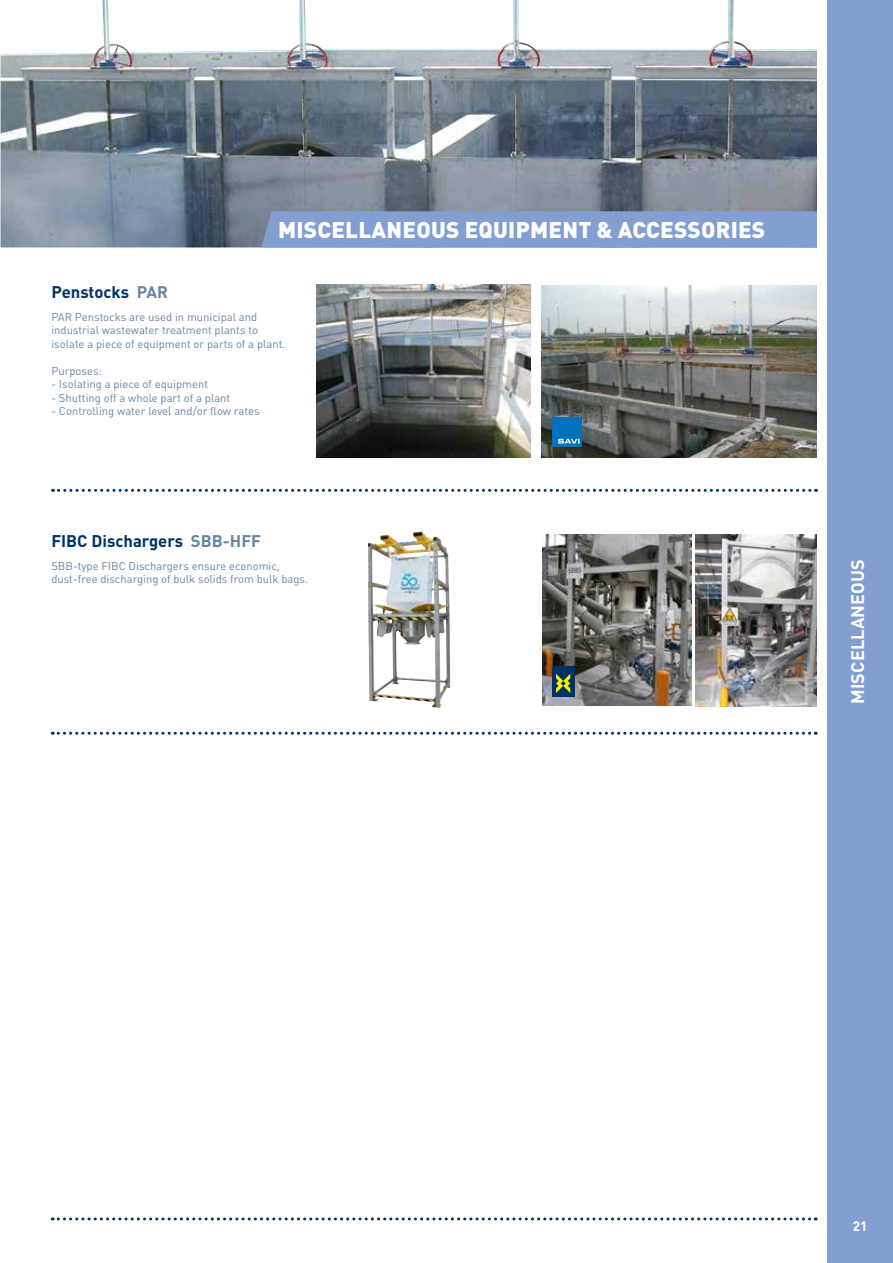
<style>
.page{position:relative;width:893px;height:1263px;background:#fff}
.page>*{position:absolute;margin:0;border:0;box-sizing:border-box;transform-origin:0 0}
.t1{font:900 22.5px "DIN Pro";letter-spacing:.01em;color:#fff}
.t2{font:700 18px "DIN Pro";letter-spacing:.01em;color:#fff}
.t3{font:700 16.65px "DIN Pro";color:#003263}
.t4{font:700 13.5px "DIN Pro";color:#fff}
.t5{font:11.25px/13.5px "DIN Pro";color:#6684a2}
.s1{color:#6684a2}
</style>
<div class="page">
<div style="left:827px;top:0;width:66px;height:1263px;background:#839fd2"></div>
<img style="left:1px;top:0;width:816px;height:247px">
<div style="left:261px;top:211px;width:556px;height:36px;background:#839fd2"></div>
<svg style="left:53px;top:489px;width:763px;height:3px"></svg>
<img style="left:542px;top:285px;width:275px;height:172px">
<img style="left:317px;top:285px;width:213px;height:173px">
<svg style="left:52px;top:732px;width:764px;height:3px"></svg>
<svg style="left:52px;top:1217px;width:764px;height:3px"></svg>
<div style="left:552px;top:417px;width:30px;height:30px;background:#0072bc"></div>
<svg style="left:558px;top:439px;width:22px;height:5px"></svg>
<img style="left:542px;top:534px;width:149px;height:171px">
<div style="left:552px;top:668px;width:22px;height:29px;background:#003263"></div>
<img style="left:696px;top:534px;width:120px;height:172px">
<img style="left:405px;top:531px;width:17px;height:11px">
<div style="left:552px;top:666px;width:22px;height:29px;background:#003263"></div>
<svg style="left:556px;top:674px;width:14px;height:19px"></svg>
<h1 class="t1" style="left:278px;top:215px;width:489px">MISCELLANEOUS EQUIPMENT &amp; ACCESSORIES</h1>
<h3 class="t3" style="left:51px;top:281px;width:118px">Penstocks <span class="s1">PAR</span></h3>
<p class="t5" style="left:51px;top:310px;width:236px">PAR Penstocks are used in municipal and industrial wastewater treatment plants to isolate a piece of equipment or parts of a plant.</p>
<p class="t5" style="left:51px;top:364px;width:52px">Purposes:</p>
<p class="t5" style="left:51px;top:377px;width:158px">- Isolating a piece of equipment</p>
<p class="t5" style="left:51px;top:391px;width:180px">- Shutting off a whole part of a plant</p>
<p class="t5" style="left:51px;top:404px;width:210px">- Controlling water level and/or flow rates</p>
<h3 class="t3" style="left:51px;top:529px;width:211px">FIBC Dischargers <span class="s1">SBB-HFF</span></h3>
<p class="t5" style="left:51px;top:559px;width:258px">SBB-type FIBC Dischargers ensure economic, dust-free discharging of bulk solids from bulk bags.</p>
<h2 class="t2" style="left:845px;top:704px;width:147px;rotate:-90deg">MISCELLANEOUS</h2>
<p class="t4" style="left:853px;top:1217px;width:16px">21</p>
</div>
